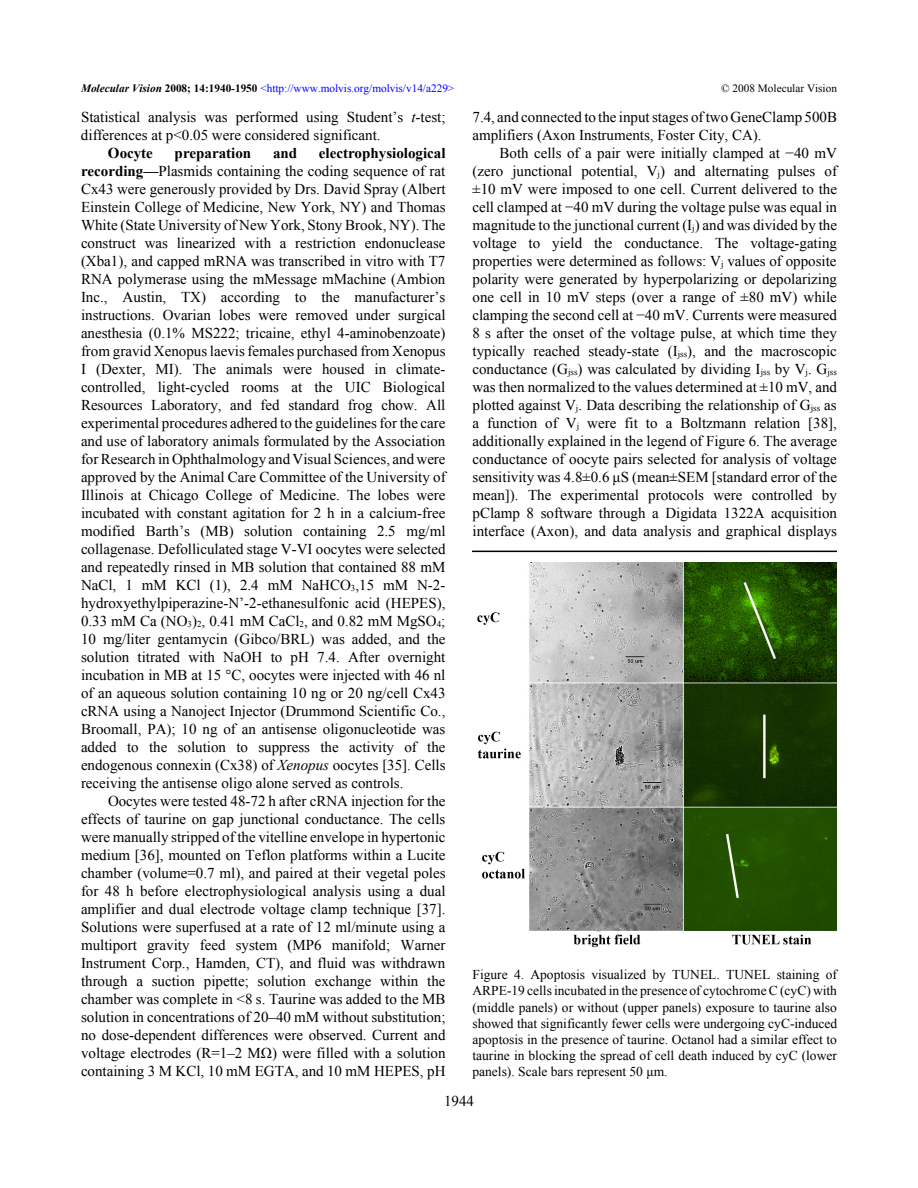
<style>
.page{position:relative;width:918px;height:1188px;background:#fff}
.page>*{position:absolute;margin:0;border:0;box-sizing:border-box;transform-origin:0 0}
.t1{font:15px/18px "Times New Roman";color:#000;text-align:justify}
.t2{font:700 15px "Times New Roman";color:#000}
.t3{font:13.5px/16.2px "Times New Roman";color:#000;text-align:justify}
.t4{font:11.25px "Times New Roman";color:#00f}
.t5{font:11.25px "Times New Roman";color:#000}
.s1{font-weight:700;font-style:italic;color:#000}
.s2{font-weight:700;color:#000}
.s3{font-style:italic}
.s4{font-weight:700}
.s5{font-size:9px}
</style>
<div class="page">
<hr style="left:472px;top:551px;width:365px;height:1px;background:#000">
<img style="left:477px;top:563px;width:360px;height:385px">
<p class="t4" style="left:81px;top:82px;width:375px"><span class="s1">Molecular Vision</span> <span class="s2">2008; 14:1940-1950</span> &lt;http://www.molvis.org/molvis/v14/a229&gt;</p>
<p class="t5" style="left:721px;top:82px;width:117px">© 2008 Molecular Vision</p>
<p class="t1" style="left:81px;top:108px;width:366px">Statistical analysis was performed using Student’s <span class="s3">t</span>-test; differences at p&lt;0.05 were considered significant.</p>
<p class="t2" style="left:108px;top:145px;width:46px">Oocyte</p>
<p class="t2" style="left:175px;top:145px;width:78px">preparation</p>
<p class="t2" style="left:273px;top:145px;width:26px">and</p>
<p class="t1" style="left:81px;top:144px;width:366px;text-indent:238px"><span class="s4">electrophysiological recording—</span>Plasmids containing the coding sequence of rat Cx43 were generously provided by Drs. David Spray (Albert Einstein College of Medicine, New York, NY) and Thomas White (State University of New York, Stony Brook, NY). The construct was linearized with a restriction endonuclease (Xba1), and capped mRNA was transcribed in vitro with T7<br>RNA polymerase using the mMessage mMachine (Ambion Inc., Austin, TX) according to the manufacturer’s instructions. Ovarian lobes were removed under surgical anesthesia (0.1% MS222; tricaine, ethyl 4-aminobenzoate) from gravid Xenopus laevis females purchased from Xenopus I (Dexter, MI). The animals were housed in climate&shy;controlled, light-cycled rooms at the UIC Biological Resources Laboratory, and fed standard frog chow. All experimental procedures adhered to the guidelines for the care and use of laboratory animals formulated by the Association for Research in Ophthalmology and Visual Sciences, and were approved by the Animal Care Committee of the University of Illinois at Chicago College of Medicine. The lobes were incubated with constant agitation for 2 h in a calcium-free modified Barth’s (MB) solution containing 2.5 mg/ml collagenase. Defolliculated stage V-VI oocytes were selected and repeatedly rinsed in MB solution that contained 88 mM NaCl, 1 mM KCl (1), 2.4 mM NaHCO<span class="s5">3</span>,15 mM N-2- hydroxyethylpiperazine-N’-2-ethanesulfonic acid (HEPES), 0.33 mM Ca (NO<span class="s5">3</span>)<span class="s5">2</span>, 0.41 mM CaCl<span class="s5">2</span>, and 0.82 mM MgSO<span class="s5">4</span>; 10 mg/liter gentamycin (Gibco/BRL) was added, and the solution titrated with NaOH to pH 7.4. After overnight incubation in MB at 15 °C, oocytes were injected with 46 nl of an aqueous solution containing 10 ng or 20 ng/cell Cx43 cRNA using a Nanoject Injector (Drummond Scientific Co., Broomall, PA); 10 ng of an antisense oligonucleotide was added to the solution to suppress the activity of the endogenous connexin (Cx38) of <span class="s3">Xenopus</span> oocytes [35]. Cells receiving the antisense oligo alone served as controls.</p>
<p class="t1" style="left:81px;top:792px;width:366px;text-indent:27px">Oocytes were tested 48-72 h after cRNA injection for the effects of taurine on gap junctional conductance. The cells were manually stripped of the vitelline envelope in hypertonic medium [36], mounted on Teflon platforms within a Lucite chamber (volume=0.7 ml), and paired at their vegetal poles for 48 h before electrophysiological analysis using a dual amplifier and dual electrode voltage clamp technique [37].<br>Solutions were superfused at a rate of 12 ml/minute using a multiport gravity feed system (MP6 manifold; Warner Instrument Corp., Hamden, CT), and fluid was withdrawn through a suction pipette; solution exchange within the chamber was complete in &lt;8 s. Taurine was added to the MB solution in concentrations of 20–40 mM without substitution; no dose-dependent differences were observed. Current and voltage electrodes (R=1–2 MΩ) were filled with a solution containing 3 M KCl, 10 mM EGTA, and 10 mM HEPES, pH</p>
<p class="t1" style="left:472px;top:108px;width:366px">7.4, and connected to the input stages of two GeneClamp 500B amplifiers (Axon Instruments, Foster City, CA).</p>
<p class="t1" style="left:472px;top:144px;width:366px;text-indent:27px">Both cells of a pair were initially clamped at −40 mV (zero junctional potential, V<span class="s5">j</span>) and alternating pulses of ±10 mV were imposed to one cell. Current delivered to the cell clamped at −40 mV during the voltage pulse was equal in magnitude to the junctional current (I<span class="s5">j</span>) and was divided by the voltage to yield the conductance. The voltage-gating properties were determined as follows: V<span class="s5">j</span> values of opposite polarity were generated by hyperpolarizing or depolarizing one cell in 10 mV steps (over a range of ±80 mV) while clamping the second cell at −40 mV. Currents were measured 8 s after the onset of the voltage pulse, at which time they typically reached steady-state (I<span class="s5">jss</span>), and the macroscopic conductance (G<span class="s5">jss</span>) was calculated by dividing I<span class="s5">jss</span> by V<span class="s5">j</span>. G<span class="s5">jss </span>was then normalized to the values determined at ±10 mV, and plotted against V<span class="s5">j</span>. Data describing the relationship of G<span class="s5">jss</span> as a function of V<span class="s5">j</span> were fit to a Boltzmann relation [38], additionally explained in the legend of Figure 6. The average conductance of oocyte pairs selected for analysis of voltage sensitivity was 4.8±0.6 μS (mean±SEM [standard error of the mean]). The experimental protocols were controlled by pClamp 8 software through a Digidata 1322A acquisition interface (Axon), and data analysis and graphical displays</p>
<p class="t3" style="left:472px;top:967px;width:366px">Figure 4. Apoptosis visualized by TUNEL. TUNEL staining of ARPE-19 cells incubated in the presence of cytochrome C (cyC) with (middle panels) or without (upper panels) exposure to taurine also showed that significantly fewer cells were undergoing cyC-induced apoptosis in the presence of taurine. Octanol had a similar effect to taurine in blocking the spread of cell death induced by cyC (lower panels). Scale bars represent 50 μm.</p>
<p class="t1" style="left:444px;top:1092px;width:31px">1944</p>
</div>
